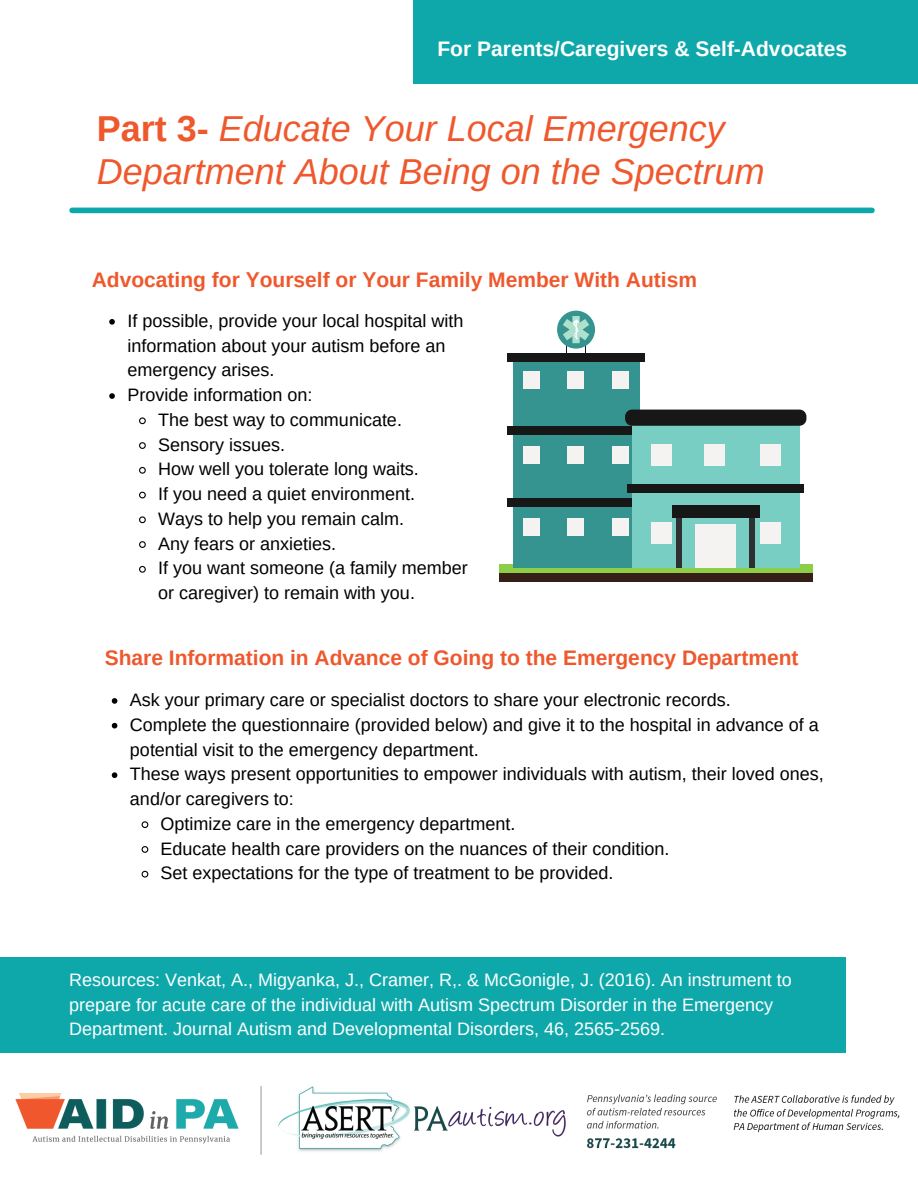
<style>
.page{position:relative;width:918px;height:1188px;background:#fff}
.page>*{position:absolute;margin:0;border:0;box-sizing:border-box;transform-origin:0 0}
.t1{font:italic 36px/42.8px "Arimo";color:#ef582d}
.t2{font:700 21px "Arimo";color:#ef582d}
.t3{font:700 21px "Arimo";color:#fff}
.t4{font:18px/24.8px "Arimo";color:#000}
.t5{font:18px/24.8px "Arimo";color:#fff}
.s1{font-weight:700;font-style:normal}
</style>
<div class="page">
<img style="left:15px;top:1086px;width:885px;height:69px">
<div style="left:413px;top:0;width:505px;height:84px;background:#0fa8aa"></div>
<svg style="left:109px;top:319px;width:6px;height:6px"></svg>
<svg style="left:109px;top:393px;width:6px;height:6px"></svg>
<svg style="left:139px;top:417px;width:7px;height:8px"></svg>
<svg style="left:139px;top:442px;width:7px;height:7px"></svg>
<svg style="left:139px;top:466px;width:7px;height:8px"></svg>
<svg style="left:139px;top:491px;width:7px;height:8px"></svg>
<svg style="left:139px;top:516px;width:7px;height:8px"></svg>
<svg style="left:139px;top:541px;width:7px;height:7px"></svg>
<svg style="left:139px;top:565px;width:7px;height:8px"></svg>
<div style="left:72px;top:208px;width:800px;height:5px;background:#0fa8aa"></div>
<div style="left:0;top:958px;width:846px;height:95px;background:#0fa8aa"></div>
<svg style="left:112px;top:698px;width:5px;height:6px"></svg>
<svg style="left:112px;top:723px;width:5px;height:6px"></svg>
<svg style="left:112px;top:772px;width:5px;height:6px"></svg>
<svg style="left:141px;top:821px;width:8px;height:7px"></svg>
<svg style="left:141px;top:846px;width:8px;height:7px"></svg>
<svg style="left:141px;top:870px;width:8px;height:8px"></svg>
<div style="left:499px;top:564px;width:314px;height:9px;background:#8ece46"></div>
<div style="left:499px;top:573px;width:314px;height:9px;background:#361f16"></div>
<div style="left:513px;top:358px;width:126px;height:210px;background:#359490"></div>
<div style="left:557px;top:311px;width:38px;height:38px;background:#359490;border-radius:50%"></div>
<svg style="left:563px;top:316px;width:26px;height:37px"></svg>
<div style="left:612px;top:518px;width:17px;height:18px;background:#f4f3f2"></div>
<div style="left:524px;top:518px;width:16px;height:18px;background:#f4f3f2"></div>
<div style="left:567px;top:518px;width:17px;height:18px;background:#f4f3f2"></div>
<div style="left:612px;top:446px;width:17px;height:18px;background:#f4f3f2"></div>
<div style="left:524px;top:446px;width:16px;height:18px;background:#f4f3f2"></div>
<div style="left:567px;top:446px;width:17px;height:18px;background:#f4f3f2"></div>
<div style="left:612px;top:371px;width:17px;height:18px;background:#f4f3f2"></div>
<div style="left:524px;top:371px;width:16px;height:18px;background:#f4f3f2"></div>
<div style="left:567px;top:371px;width:17px;height:18px;background:#f4f3f2"></div>
<div style="left:508px;top:498px;width:137px;height:9px;background:#171717"></div>
<div style="left:508px;top:426px;width:137px;height:8px;background:#171717"></div>
<div style="left:508px;top:353px;width:137px;height:9px;background:#171717"></div>
<div style="left:632px;top:418px;width:167px;height:150px;background:#78cec2"></div>
<div style="left:760px;top:522px;width:21px;height:22px;background:#f4f3f2"></div>
<div style="left:695px;top:524px;width:20px;height:44px;background:#f4f3f2"></div>
<div style="left:716px;top:524px;width:20px;height:44px;background:#f4f3f2"></div>
<div style="left:651px;top:522px;width:20px;height:22px;background:#f4f3f2"></div>
<div style="left:760px;top:444px;width:21px;height:22px;background:#f4f3f2"></div>
<div style="left:651px;top:444px;width:20px;height:22px;background:#f4f3f2"></div>
<div style="left:705px;top:444px;width:20px;height:22px;background:#f4f3f2"></div>
<div style="left:749px;top:515px;width:6px;height:53px;background:#2f3031"></div>
<div style="left:677px;top:515px;width:5px;height:53px;background:#2f3031"></div>
<div style="left:672px;top:505px;width:87px;height:13px;background:#171717"></div>
<div style="left:625px;top:410px;width:181px;height:16px;background:#171717;border-radius:7px"></div>
<div style="left:628px;top:484px;width:176px;height:9px;background:#171717"></div>
<p class="t3" style="left:437px;top:37px;width:411px">For Parents/Caregivers &amp; Self-Advocates</p>
<p class="t1" style="left:97px;top:108px;width:669px"><span class="s1">Part 3-</span> Educate Your Local Emergency<br>Department About Being on the Spectrum</p>
<p class="t2" style="left:92px;top:268px;width:607px">Advocating for Yourself or Your Family Member With Autism</p>
<p class="t4" style="left:127px;top:308px;width:337px">If possible, provide your local hospital with information about your autism before an emergency arises.</p>
<p class="t4" style="left:127px;top:383px;width:186px">Provide information on:</p>
<p class="t4" style="left:158px;top:407px;width:245px">The best way to communicate.</p>
<p class="t4" style="left:158px;top:432px;width:128px">Sensory issues.</p>
<p class="t4" style="left:158px;top:457px;width:262px">How well you tolerate long waits.</p>
<p class="t4" style="left:158px;top:482px;width:258px">If you need a quiet environment.</p>
<p class="t4" style="left:158px;top:506px;width:247px">Ways to help you remain calm.</p>
<p class="t4" style="left:158px;top:531px;width:179px">Any fears or anxieties.</p>
<p class="t4" style="left:158px;top:556px;width:311px">If you want someone (a family member or caregiver) to remain with you.</p>
<p class="t2" style="left:105px;top:646px;width:695px">Share Information in Advance of Going to the Emergency Department</p>
<p class="t4" style="left:130px;top:687px;width:602px">Ask your primary care or specialist doctors to share your electronic records.</p>
<p class="t4" style="left:130px;top:712px;width:690px">Complete the questionnaire (provided below) and give it to the hospital in advance of a potential visit to the emergency department.</p>
<p class="t4" style="left:130px;top:762px;width:695px">These ways present opportunities to empower individuals with autism, their loved ones, and/or caregivers to:</p>
<p class="t4" style="left:161px;top:811px;width:356px">Optimize care in the emergency department.</p>
<p class="t4" style="left:161px;top:836px;width:510px">Educate health care providers on the nuances of their condition.</p>
<p class="t4" style="left:161px;top:861px;width:454px">Set expectations for the type of treatment to be provided.</p>
<p class="t5" style="left:69px;top:967px;width:724px">Resources: Venkat, A., Migyanka, J., Cramer, R,. &amp; McGonigle, J. (2016). An instrument to prepare for acute care of the individual with Autism Spectrum Disorder in the Emergency</p>
<p class="t5" style="left:69px;top:1017px;width:597px">Department. Journal Autism and Developmental Disorders, 46, 2565-2569.</p>
</div>
